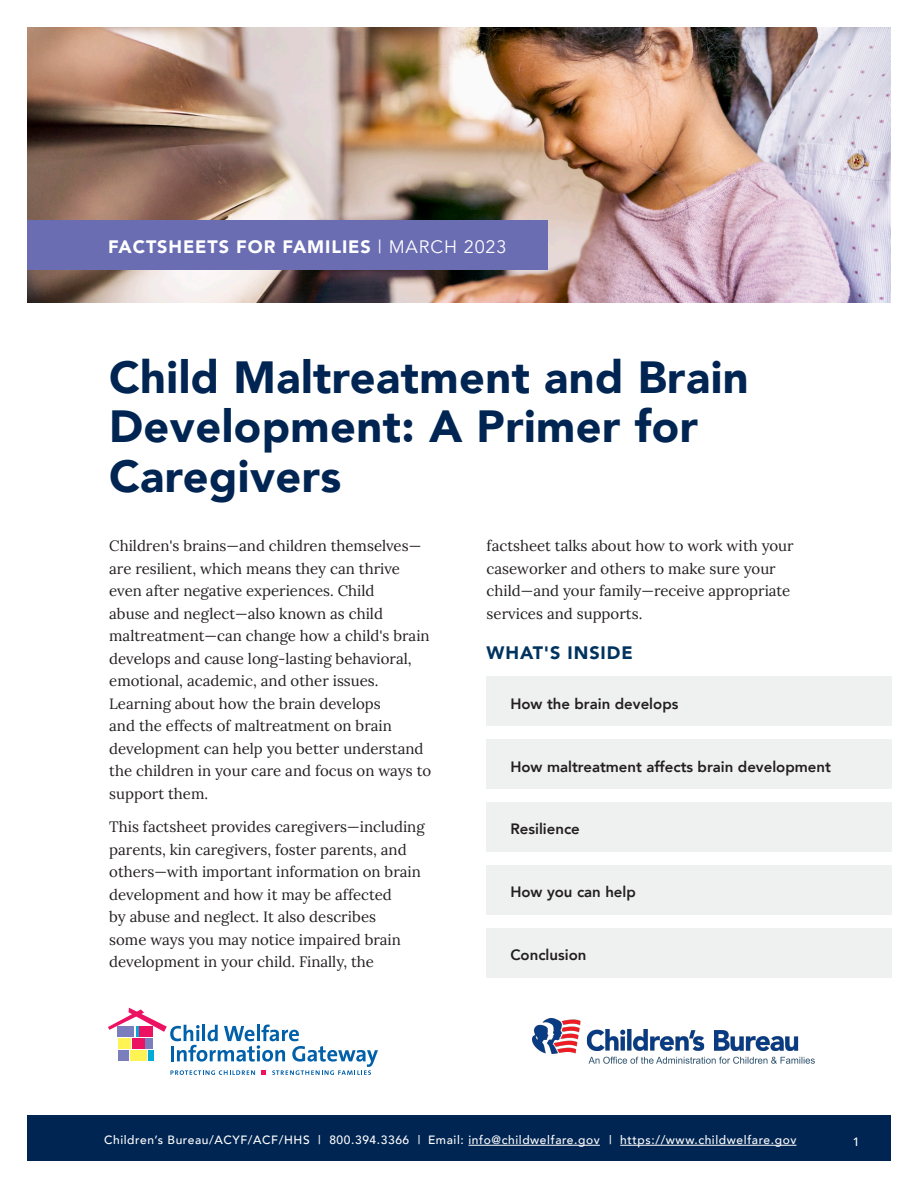
<style>
.page{position:relative;width:918px;height:1188px;background:#fff}
.page>*{position:absolute;margin:0;border:0;box-sizing:border-box;transform-origin:0 0}
.t1{font:900 45px/49.5px "Avenir";letter-spacing:.01em;color:#002552}
.t2{font:900 18px "Avenir";letter-spacing:.05em;color:#fff}
.t3{font:900 18px "Avenir";letter-spacing:.05em;color:#00335f}
.t4{font:15px/22.5px "Lora";color:#231f20}
.t5{font:800 15px "Avenir";color:#231f20}
.t6{font:500 12px "Avenir";letter-spacing:.05em;color:#fff}
.s1{font-weight:400}
</style>
<div class="page">
<div style="left:27px;top:1116px;width:864px;height:45px;background:#002552"></div>
<img style="left:27px;top:27px;width:864px;height:276px">
<div style="left:27px;top:220px;width:521px;height:50px;background:#6b6db3"></div>
<div style="left:487px;top:676px;width:405px;height:50px;background:#eff0f0"></div>
<div style="left:487px;top:802px;width:405px;height:50px;background:#eff0f0"></div>
<div style="left:487px;top:739px;width:405px;height:50px;background:#eff0f0"></div>
<div style="left:487px;top:865px;width:405px;height:50px;background:#eff0f0"></div>
<div style="left:487px;top:928px;width:405px;height:49px;background:#eff0f0"></div>
<svg style="left:108px;top:1008px;width:270px;height:67px"></svg>
<img style="left:532px;top:1019px;width:282px;height:45px">
<hr style="left:620px;top:1145px;width:176px;height:1px;background:#fff">
<hr style="left:468px;top:1145px;width:132px;height:1px;background:#fff">
<p class="t2" style="left:108px;top:231px;width:400px">FACTSHEETS FOR FAMILIES <span class="s1">| MARCH 2023</span></p>
<h1 class="t1" style="left:109px;top:351px;width:641px">Child Maltreatment and Brain<br>Development: A Primer for<br>Caregivers</h1>
<p class="t4" style="left:109px;top:534px;width:324px">Children's brains—and children themselves— are resilient, which means they can thrive even after negative experiences. Child<br>abuse and neglect—also known as child maltreatment—can change how a child's brain develops and cause long-lasting behavioral, emotional, academic, and other issues.<br>Learning about how the brain develops<br>and the effects of maltreatment on brain development can help you better understand the children in your care and focus on ways to support them.</p>
<p class="t4" style="left:109px;top:815px;width:317px">This factsheet provides caregivers—including parents, kin caregivers, foster parents, and others—with important information on brain development and how it may be affected<br>by abuse and neglect. It also describes<br>some ways you may notice impaired brain development in your child. Finally, the</p>
<p class="t4" style="left:487px;top:534px;width:309px">factsheet talks about how to work with your caseworker and others to make sure your child—and your family—receive appropriate services and supports.</p>
<h2 class="t3" style="left:487px;top:638px;width:148px">WHAT'S INSIDE</h2>
<p class="t5" style="left:510px;top:692px;width:170px">How the brain develops</p>
<p class="t5" style="left:510px;top:755px;width:322px">How maltreatment affects brain development</p>
<p class="t5" style="left:510px;top:818px;width:71px">Resilience</p>
<p class="t5" style="left:510px;top:880px;width:127px">How you can help</p>
<p class="t5" style="left:510px;top:943px;width:78px">Conclusion</p>
<p class="t6" style="left:104px;top:1130px;width:218px">Children’s Bureau/ACYF/ACF/HHS |</p>
<p class="t6" style="left:329px;top:1130px;width:93px">800.394.3366 |</p>
<p class="t6" style="left:428px;top:1130px;width:185px">Email: info@childwelfare.gov |</p>
<p class="t6" style="left:620px;top:1130px;width:178px">https://www.childwelfare.gov</p>
<p class="t6" style="left:853px;top:1131px;width:8px">1</p>
</div>
